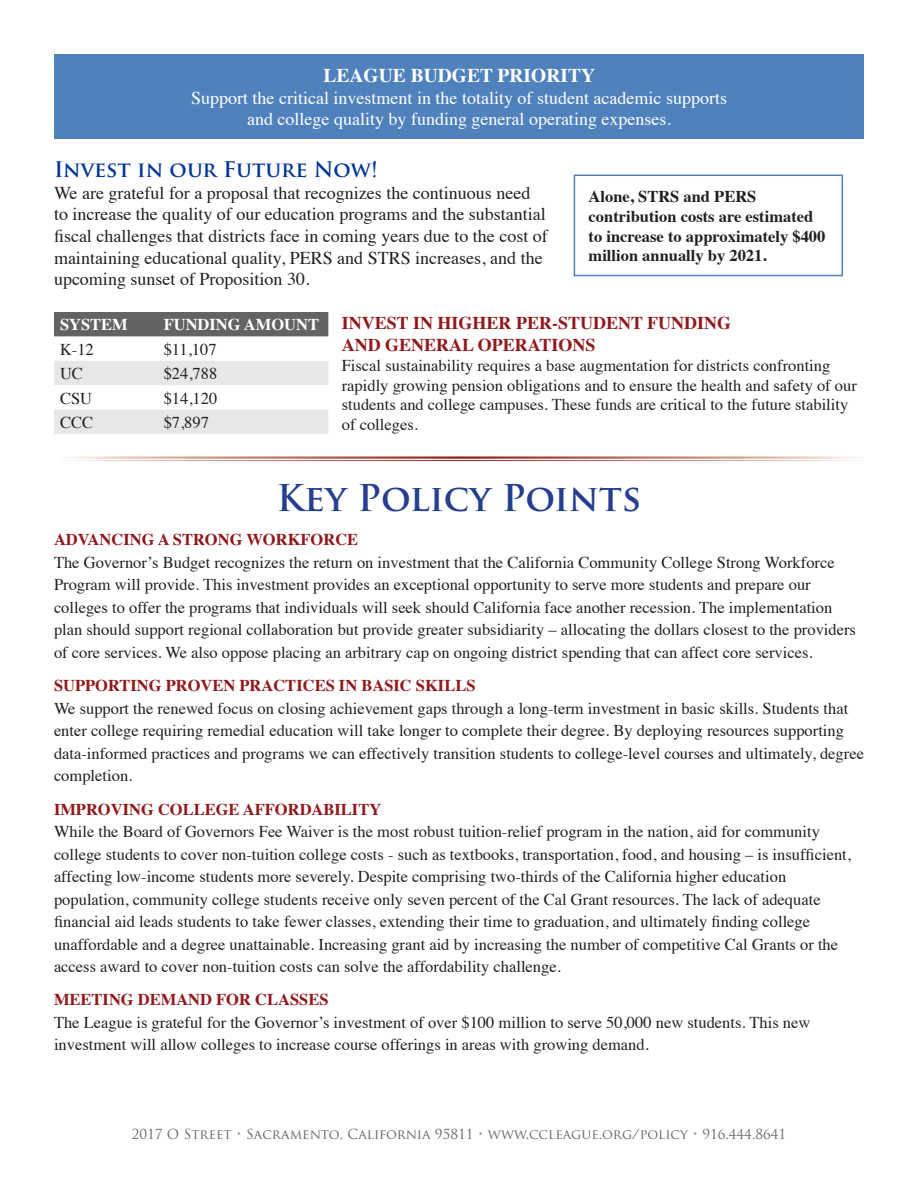
<style>
.page{position:relative;width:918px;height:1188px;background:#fff}
.page>*{position:absolute;margin:0;border:0;box-sizing:border-box;transform-origin:0 0}
.t1{font:700 36px "Trajan Pro";color:#253f8e}
.t2{font:700 21px "Trajan Pro";color:#003698}
.t3{font:700 19.5px "Times";color:#fff}
.t4{font:18px/21.6px "Times";color:#231f20}
.t5{font:18px "Times";color:#fff}
.policyhead{font:700 18px "Times";color:#90191c}
.Paragraph_Style_2{font:16.5px/22.5px "Times";color:#231f20}
.policyhead-2{font:700 16.5px "Times";color:#90191c}
.t6{font:700 16.5px/19.8px "Times";color:#231f20}
.t7{font:700 16.5px "Times";color:#fff}
.t8{font:13.5px "Trajan Pro";color:#636366}
</style>
<div class="page">
<div style="left:54px;top:54px;width:810px;height:85px;background:#4f81bd"></div>
<div style="left:574px;top:175px;width:269px;height:101px;border:2px solid #4f81bd"></div>
<div style="left:54px;top:312px;width:274px;height:24px;background:#636366"></div>
<svg style="left:54px;top:361px;width:274px;height:73px"></svg>
<p class="t3" style="left:324px;top:57px;width:273px">LEAGUE BUDGET PRIORITY</p>
<p class="t5" style="left:191px;top:81px;width:537px">Support the critical investment in the totality of student academic supports</p>
<p class="t5" style="left:247px;top:102px;width:425px">and college quality by funding general operating expenses.</p>
<p class="t2" style="left:54px;top:156px;width:325px">Invest in our Future Now!</p>
<p class="t4" style="left:54px;top:180px;width:495px">We are grateful for a proposal that recognizes the continuous need to increase the quality of our education programs and the substantial fiscal challenges that districts face in coming years due to the cost of maintaining educational quality, PERS and STRS increases, and the upcoming sunset of Proposition 30.</p>
<p class="t6" style="left:589px;top:185px;width:238px">Alone, STRS and PERS contribution costs are estimated to increase to approximately $400 million annually by 2021.</p>
<p class="t7" style="left:60px;top:309px;width:69px">SYSTEM</p>
<p class="t7" style="left:164px;top:309px;width:157px">FUNDING AMOUNT</p>
<p class="Paragraph_Style_2" style="left:60px;top:337px;width:35px">K-12</p>
<p class="Paragraph_Style_2" style="left:164px;top:337px;width:55px">$11,107</p>
<p class="Paragraph_Style_2" style="left:60px;top:361px;width:24px">UC</p>
<p class="Paragraph_Style_2" style="left:164px;top:361px;width:55px">$24,788</p>
<p class="Paragraph_Style_2" style="left:60px;top:385px;width:34px">CSU</p>
<p class="Paragraph_Style_2" style="left:164px;top:385px;width:55px">$14,120</p>
<p class="Paragraph_Style_2" style="left:60px;top:410px;width:35px">CCC</p>
<p class="Paragraph_Style_2" style="left:164px;top:410px;width:47px">$7,897</p>
<p class="policyhead" style="left:342px;top:306px;width:391px">INVEST IN HIGHER PER-STUDENT FUNDING</p>
<p class="policyhead" style="left:342px;top:328px;width:255px">AND GENERAL OPERATIONS</p>
<p class="Paragraph_Style_2" style="left:342px;top:354px;width:517px;line-height:19.8px">Fiscal sustainability requires a base augmentation for districts confronting rapidly growing pension obligations and to ensure the health and safety of our students and college campuses. These funds are critical to the future stability of colleges.</p>
<p class="t1" style="left:277px;top:475px;width:366px">Key Policy Points</p>
<p class="policyhead-2" style="left:54px;top:524px;width:306px">ADVANCING A STRONG WORKFORCE</p>
<p class="Paragraph_Style_2" style="left:54px;top:550px;width:803px">The Governor’s Budget recognizes the return on investment that the California Community College Strong Workforce Program will provide. This investment provides an exceptional opportunity to serve more students and prepare our colleges to offer the programs that individuals will seek should California face another recession. The implementation plan should support regional collaboration but provide greater subsidiarity – allocating the dollars closest to the providers of core services. We also oppose placing an arbitrary cap on ongoing district spending that can affect core services.</p>
<p class="policyhead-2" style="left:54px;top:670px;width:423px">SUPPORTING PROVEN PRACTICES IN BASIC SKILLS</p>
<p class="Paragraph_Style_2" style="left:54px;top:696px;width:812px">We support the renewed focus on closing achievement gaps through a long-term investment in basic skills. Students that enter college requiring remedial education will take longer to complete their degree. By deploying resources supporting data-informed practices and programs we can effectively transition students to college-level courses and ultimately, degree completion.</p>
<p class="policyhead-2" style="left:54px;top:793px;width:329px">IMPROVING COLLEGE AFFORDABILITY</p>
<p class="Paragraph_Style_2" style="left:54px;top:819px;width:798px">While the Board of Governors Fee Waiver is the most robust tuition-relief program in the nation, aid for community college students to cover non-tuition college costs - such as textbooks, transportation, food, and housing – is insufficient, affecting low-income students more severely. Despite comprising two-thirds of the California higher education population, community college students receive only seven percent of the Cal Grant resources. The lack of adequate financial aid leads students to take fewer classes, extending their time to graduation, and ultimately finding college unaffordable and a degree unattainable. Increasing grant aid by increasing the number of competitive Cal Grants or the access award to cover non-tuition costs can solve the affordability challenge.</p>
<p class="policyhead-2" style="left:54px;top:984px;width:276px">MEETING DEMAND FOR CLASSES</p>
<p class="Paragraph_Style_2" style="left:54px;top:1010px;width:758px">The League is grateful for the Governor’s investment of over $100 million to serve 50,000 new students. This new investment will allow colleges to increase course offerings in areas with growing demand.</p>
<p class="t8" style="left:132px;top:1126px;width:656px">2017 O STREET • SACRAMENTO, CALIFORNIA 95811 • WWW.CCLEAGUE.ORG/POLICY • 916.444.8641</p>
</div>
